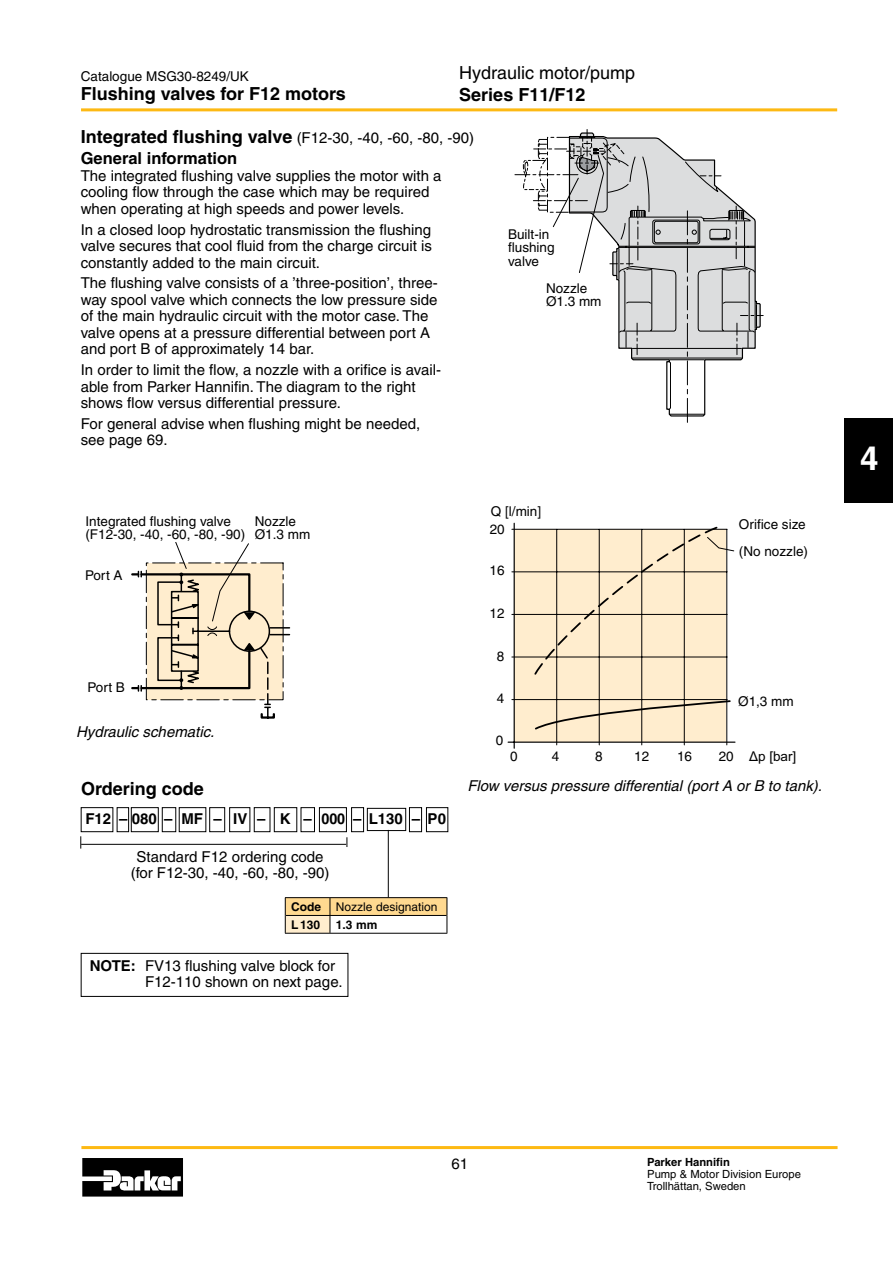
<style>
.page{position:relative;width:893px;height:1263px;background:#fff}
.page>*{position:absolute;margin:0;border:0;box-sizing:border-box;transform-origin:0 0}
.t1{font:700 33px "Helvetica";color:#fff}
.t2{font:700 18px "Helvetica";color:#000}
.t3{font:18px "Helvetica";color:#000}
.t4{font:700 16.5px "Helvetica";color:#000}
.t5{font:15px/16.5px "Helvetica";color:#000}
.t6{font:italic 15px "Helvetica";color:#000}
.t7{font:700 15px "Helvetica";color:#000}
.t8{font:13.5px/13.5px "Helvetica";color:#000}
.t9{font:13.5px "Arial";color:#000}
.t10{font:12px/17.7px "Helvetica";color:#000}
.t11{font:700 12px "Helvetica";color:#000}
.t12{font:11.25px/12px "Helvetica";color:#000}
.t13{font:700 11.25px "Helvetica";color:#000}
.s1{font-weight:700;font-size:18px}
.s2{font-weight:700}
</style>
<div class="page">
<hr style="left:81px;top:108px;width:756px;height:3px;background:#fdb913">
<hr style="left:81px;top:1146px;width:756px;height:3px;background:#fdb913">
<svg style="left:82px;top:1158px;width:101px;height:38px"></svg>
<div style="left:845px;top:418px;width:48px;height:85px;background:#000"></div>
<div style="left:514px;top:529px;width:212px;height:213px;background:#ffedce"></div>
<hr style="left:556px;top:529px;width:1px;height:216px;background:#000">
<hr style="left:599px;top:529px;width:1px;height:216px;background:#000">
<hr style="left:641px;top:529px;width:1px;height:216px;background:#000">
<hr style="left:684px;top:529px;width:1px;height:216px;background:#000">
<hr style="left:726px;top:529px;width:1px;height:216px;background:#000">
<hr style="left:512px;top:699px;width:215px;height:1px;background:#000">
<hr style="left:512px;top:657px;width:215px;height:1px;background:#000">
<hr style="left:512px;top:614px;width:215px;height:1px;background:#000">
<hr style="left:512px;top:572px;width:215px;height:1px;background:#000">
<hr style="left:512px;top:529px;width:215px;height:1px;background:#000">
<hr style="left:514px;top:523px;width:1px;height:225px;background:#000">
<hr style="left:508px;top:741px;width:227px;height:2px;background:#000">
<svg style="left:533px;top:699px;width:198px;height:32px"></svg>
<svg style="left:533px;top:526px;width:201px;height:150px"></svg>
<div style="left:81px;top:953px;width:267px;height:44px;border:1px solid #000"></div>
<svg style="left:515px;top:129px;width:248px;height:294px"></svg>
<svg style="left:132px;top:542px;width:157px;height:177px"></svg>
<hr style="left:81px;top:844px;width:265px;height:1px;background:#000">
<svg style="left:80px;top:836px;width:1px;height:12px"></svg>
<hr style="left:388px;top:830px;width:1px;height:67px;background:#000">
<div style="left:81px;top:807px;width:32px;height:25px;border:1px solid #000"></div>
<div style="left:131px;top:807px;width:28px;height:25px;border:1px solid #000"></div>
<div style="left:117px;top:807px;width:12px;height:25px;border:1px solid #000"></div>
<div style="left:162px;top:807px;width:14px;height:25px;border:1px solid #000"></div>
<div style="left:179px;top:807px;width:27px;height:25px;border:1px solid #000"></div>
<div style="left:209px;top:807px;width:16px;height:25px;border:1px solid #000"></div>
<div style="left:229px;top:807px;width:21px;height:25px;border:1px solid #000"></div>
<div style="left:254px;top:807px;width:16px;height:25px;border:1px solid #000"></div>
<div style="left:274px;top:807px;width:23px;height:25px;border:1px solid #000"></div>
<div style="left:301px;top:807px;width:14px;height:25px;border:1px solid #000"></div>
<div style="left:319px;top:807px;width:28px;height:25px;border:1px solid #000"></div>
<div style="left:351px;top:807px;width:13px;height:25px;border:1px solid #000"></div>
<div style="left:367px;top:808px;width:39px;height:23px;border:1px solid #000"></div>
<div style="left:426px;top:807px;width:22px;height:25px;border:1px solid #000"></div>
<div style="left:409px;top:807px;width:13px;height:25px;border:1px solid #000"></div>
<hr style="left:285px;top:933px;width:45px;height:1px;background:#000">
<hr style="left:330px;top:933px;width:117px;height:1px;background:#000">
<hr style="left:285px;top:897px;width:45px;height:1px;background:#000">
<hr style="left:330px;top:897px;width:117px;height:1px;background:#000">
<svg style="left:285px;top:898px;width:163px;height:35px"></svg>
<hr style="left:286px;top:915px;width:44px;height:1px;background:#000">
<hr style="left:330px;top:915px;width:117px;height:1px;background:#000">
<p class="t8" style="left:81px;top:70px;width:170px">Catalogue MSG30-8249/UK</p>
<p class="t2" style="left:81px;top:82px;width:267px">Flushing valves for F12 motors</p>
<p class="t3" style="left:459px;top:63px;width:177px">Hydraulic motor/pump</p>
<p class="t2" style="left:459px;top:84px;width:128px">Series F11/F12</p>
<p class="t5" style="left:81px;top:130px;width:395px"><span class="s1">Integrated flushing valve</span> (F12-30, -40, -60, -80, -90)</p>
<p class="t4" style="left:81px;top:149px;width:158px">General information</p>
<p class="t5" style="left:81px;top:167px;width:362px">The integrated flushing valve supplies the motor with a cooling flow through the case which may be required when operating at high speeds and power levels.</p>
<p class="t5" style="left:81px;top:221px;width:353px;text-align:justify">In a closed loop hydrostatic transmission the flushing valve secures that cool fluid from the charge circuit is constantly added to the main circuit.</p>
<p class="t5" style="left:81px;top:275px;width:358px">The flushing valve consists of a ’three-position’, three&shy;way spool valve which connects the low pressure side of the main hydraulic circuit with the motor case. The valve opens at a pressure differential between port A and port B of approximately 14 bar.</p>
<p class="t5" style="left:81px;top:362px;width:362px">In order to limit the flow, a nozzle with a orifice is avail&shy;able from Parker Hannifin. The diagram to the right shows flow versus differential pressure.</p>
<p class="t5" style="left:81px;top:415px;width:341px">For general advise when flushing might be needed, see page 69.</p>
<p class="t8" style="left:508px;top:227px;width:48px">Built-in flushing valve</p>
<p class="t8" style="left:546px;top:281px;width:57px">Nozzle<br>Ø1.3 mm</p>
<p class="t8" style="left:85px;top:514px;width:161px">Integrated flushing valve (F12-30, -40, -60, -80, -90)</p>
<p class="t8" style="left:255px;top:514px;width:57px">Nozzle<br>Ø1.3 mm</p>
<p class="t8" style="left:85px;top:568px;width:39px">Port A</p>
<p class="t8" style="left:88px;top:681px;width:39px">Port B</p>
<p class="t6" style="left:76px;top:723px;width:140px">Hydraulic schematic.</p>
<p class="t8" style="left:491px;top:504px;width:52px">Q [l/min]</p>
<p class="t8" style="left:490px;top:522px;width:17px">20</p>
<p class="t8" style="left:489px;top:564px;width:17px">16</p>
<p class="t8" style="left:489px;top:606px;width:17px">12</p>
<p class="t8" style="left:497px;top:649px;width:9px">8</p>
<p class="t8" style="left:497px;top:691px;width:9px">4</p>
<p class="t8" style="left:496px;top:734px;width:9px">0</p>
<p class="t8" style="left:739px;top:510px;width:71px;line-height:27px">Orifice size (No nozzle)</p>
<p class="t8" style="left:738px;top:694px;width:57px">Ø1,3 mm</p>
<p class="t8" style="left:510px;top:749px;width:9px">0</p>
<p class="t9" style="left:749px;top:747px;width:49px">Δp [bar]</p>
<p class="t8" style="left:552px;top:749px;width:9px">4</p>
<p class="t8" style="left:595px;top:749px;width:9px">8</p>
<p class="t8" style="left:634px;top:749px;width:17px">12</p>
<p class="t8" style="left:677px;top:749px;width:17px">16</p>
<p class="t8" style="left:719px;top:749px;width:17px">20</p>
<p class="t2" style="left:81px;top:778px;width:124px">Ordering code</p>
<p class="t7" style="left:85px;top:810px;width:362px">F12 –080 – MF – IV – K – 000 – L130 – P0</p>
<p class="t5" style="left:131px;top:848px;width:200px;text-align:center">Standard F12 ordering code (for F12-30, -40, -60, -80, -90)</p>
<p class="t10" style="left:291px;top:898px;width:148px"><span class="s2">Code</span> Nozzle designation<br><span class="s2">L130</span></p>
<p class="t11" style="left:336px;top:917px;width:43px">1.3 mm</p>
<p class="t5" style="left:145px;top:957px;width:199px;text-indent:-55px"><span class="s2">NOTE:</span> FV13 flushing valve block for<br>F12-110 shown on next page.</p>
<p class="t6" style="left:467px;top:777px;width:356px">Flow versus pressure differential (port A or B to tank).</p>
<h1 class="t1" style="left:860px;top:439px;width:20px">4</h1>
<p class="t5" style="left:451px;top:1155px;width:18px">61</p>
<p class="t13" style="left:647px;top:1155px;width:84px">Parker Hannifin</p>
<p class="t12" style="left:647px;top:1168px;width:155px">Pump &amp; Motor Division Europe<br>Trollhättan, Sweden</p>
</div>
